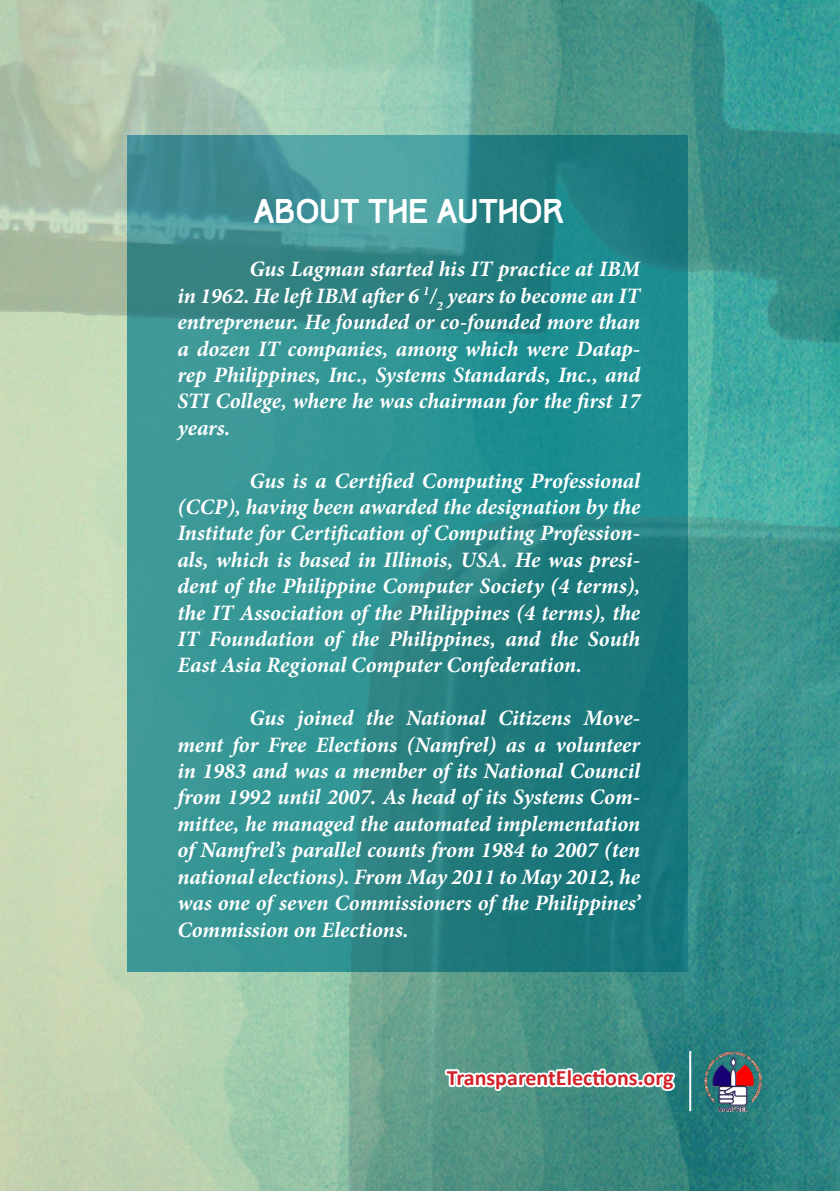
<style>
.page{position:relative;width:840px;height:1191px;background:#fff}
.page>*{position:absolute;margin:0;border:0;box-sizing:border-box;transform-origin:0 0}
.t1{font:30px "Track";color:#fff}
.t2{font:italic 700 22px/26.4px "Minion Pro";letter-spacing:-.005em;color:#fff;text-align:justify}
.t3{font:700 22px "Calibri";color:#d2232a}
</style>
<div class="page">
<img style="left:0;top:0;width:839px;height:1191px">
<svg style="left:127px;top:135px;width:560px;height:836px"></svg>
<svg style="left:442px;top:1065px;width:235px;height:29px"></svg>
<hr style="left:688px;top:1051px;width:2px;height:60px;background:#fff">
<img style="left:703px;top:1051px;width:58px;height:60px">
<h1 class="t1" style="left:254px;top:193px;width:311px">ABOUT THE AUTHOR</h1>
<p class="t2" style="left:177px;top:256px;width:464px;text-indent:72px">Gus Lagman started his IT practice at IBM in 1962. He left IBM after 6 <sup>1</sup>/<sub>2</sub> years to become an IT entrepreneur. He founded or co-founded more than a dozen IT companies, among which were Datap&shy;rep Philippines, Inc., Systems Standards, Inc., and STI College, where he was chairman for the first 17 years.</p>
<p class="t2" style="left:177px;top:467px;width:464px;text-indent:72px">Gus is a Certified Computing Professional (CCP), having been awarded the designation by the Institute for Certification of Computing Profession&shy;als, which is based in Illinois, USA. He was presi&shy;dent of the Philippine Computer Society (4 terms), the IT Association of the Philippines (4 terms), the IT Foundation of the Philippines, and the South East Asia Regional Computer Confederation.</p>
<p class="t2" style="left:177px;top:704px;width:464px;text-indent:72px">Gus joined the National Citizens Move&shy;ment for Free Elections (Namfrel) as a volunteer in 1983 and was a member of its National Council from 1992 until 2007. As head of its Systems Com&shy;mittee, he managed the automated implementation of Namfrel’s parallel counts from 1984 to 2007 (ten national elections). From May 2011 to May 2012, he was one of seven Commissioners of the Philippines’ Commission on Elections.</p>
<p class="t3" style="left:446px;top:1062px;width:228px">TransparentElections.org</p>
</div>
